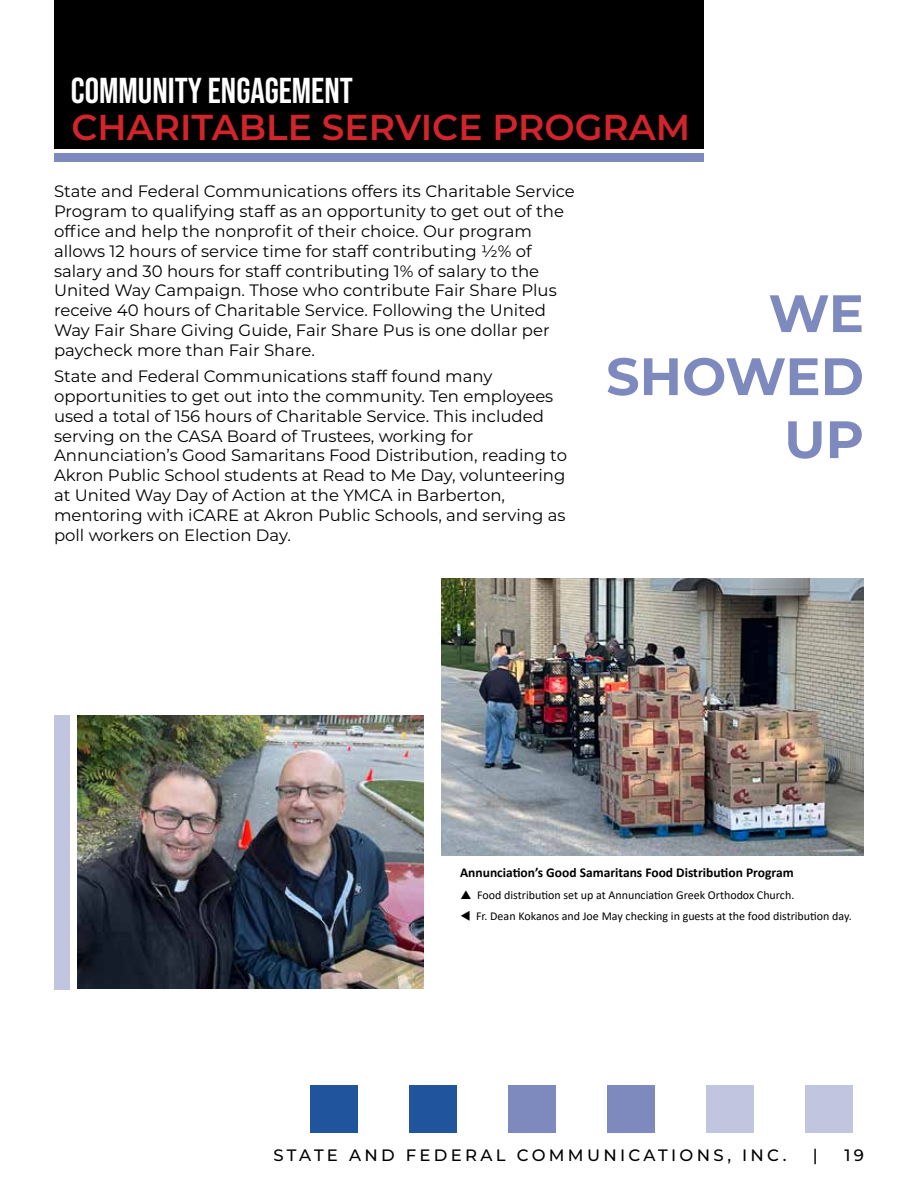
<style>
.page{position:relative;width:918px;height:1188px;background:#fff}
.page>*{position:absolute;margin:0;border:0;box-sizing:border-box;transform-origin:0 0}
.t1{font:700 52.5px/63px "Montserrat";color:#7e8abd;text-align:right}
.t2{font:600 36px "Montserrat";color:#d2242a}
.t3{font:36px "Bebas Neue";color:#fff}
.t4{font:16.5px/19.8px "Montserrat";color:#000}
.t5{font:500 16.5px "Montserrat";letter-spacing:.2em;color:#000}
.t6{font:700 13.5px "Calibri";color:#000}
.t7{font:12px "Calibri";color:#000}
</style>
<div class="page">
<div style="left:54px;top:153px;width:649px;height:8px;background:#7e8abd"></div>
<div style="left:55px;top:0;width:649px;height:148px;background:#000"></div>
<div style="left:310px;top:1085px;width:48px;height:48px;background:#20549c"></div>
<div style="left:409px;top:1085px;width:48px;height:48px;background:#20549c"></div>
<div style="left:607px;top:1085px;width:48px;height:48px;background:#7e8abd"></div>
<div style="left:508px;top:1085px;width:48px;height:48px;background:#7e8abd"></div>
<div style="left:805px;top:1085px;width:47px;height:48px;background:#c1c5df"></div>
<div style="left:706px;top:1085px;width:48px;height:48px;background:#c1c5df"></div>
<img style="left:441px;top:579px;width:423px;height:277px">
<img style="left:78px;top:716px;width:346px;height:273px">
<div style="left:54px;top:716px;width:16px;height:274px;background:#c1c5df"></div>
<h2 class="t3" style="left:71px;top:70px;width:283px">COMMUNITY ENGAGEMENT</h2>
<h2 class="t2" style="left:71px;top:102px;width:620px">CHARITABLE SERVICE PROGRAM</h2>
<p class="t4" style="left:54px;top:181px;width:522px">State and Federal Communications offers its Charitable Service Program to qualifying staff as an opportunity to get out of the office and help the nonprofit of their choice. Our program allows 12 hours of service time for staff contributing ½% of salary and 30 hours for staff contributing 1% of salary to the United Way Campaign. Those who contribute Fair Share Plus receive 40 hours of Charitable Service. Following the United Way Fair Share Giving Guide, Fair Share Pus is one dollar per paycheck more than Fair Share.</p>
<p class="t4" style="left:54px;top:366px;width:515px">State and Federal Communications staff found many opportunities to get out into the community. Ten employees used a total of 156 hours of Charitable Service. This included serving on the CASA Board of Trustees, working for Annunciation’s Good Samaritans Food Distribution, reading to Akron Public School students at Read to Me Day, volunteering at United Way Day of Action at the YMCA in Barberton, mentoring with iCARE at Akron Public Schools, and serving as poll workers on Election Day.</p>
<h1 class="t1" style="left:606px;top:279px;width:259px">WE<br>SHOWED<br>UP</h1>
<p class="t6" style="left:460px;top:863px;width:335px">Annunciation’s Good Samaritans Food Distribution Program</p>
<p class="t7" style="left:477px;top:886px;width:319px">Food distribution set up at Annunciation Greek Orthodox Church.</p>
<p class="t7" style="left:460px;top:907px;width:393px">▼ Fr. Dean Kokanos and Joe May checking in guests at the food distribution day.</p>
<p class="t5" style="left:273px;top:1143px;width:515px">STATE AND FEDERAL COMMUNICATIONS, INC.</p>
<p class="t5" style="left:813px;top:1143px;width:6px">|</p>
<p class="t5" style="left:844px;top:1143px;width:21px">19</p>
</div>
